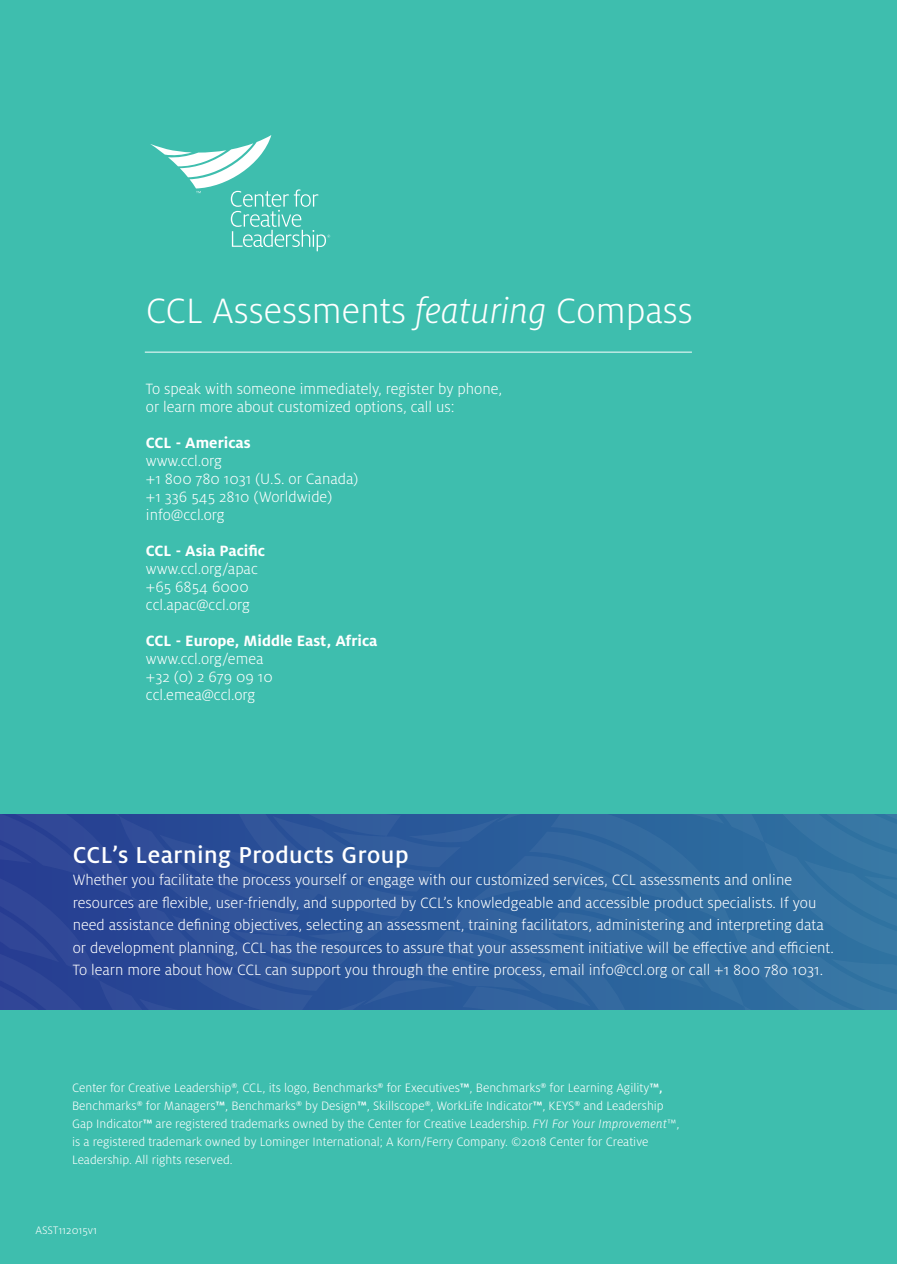
<style>
.page{position:relative;width:897px;height:1264px;background:#fff}
.page>*{position:absolute;margin:0;border:0;box-sizing:border-box;transform-origin:0 0}
.t1{font:300 39px "Milo Pro";color:#fff}
.t2{font:500 25.5px "Milo Pro";letter-spacing:.02em;color:#fff}
.t3{font:300 16.5px/18px "Milo Pro";color:#fff}
.t4{font:700 16.5px "Milo Pro";color:#fff}
.t5{font:300 13.5px/18px "Milo Pro";color:#fff}
.t6{font:300 12px "Milo Pro";color:#fff}
.s1{font-style:italic}
.s2{font-weight:500}
</style>
<div class="page">
<div style="left:0;top:0;width:896px;height:1264px;background:#3ebeae"></div>
<svg style="left:0;top:815px;width:896px;height:194px;background:#2e5c9b"></svg>
<svg style="left:150px;top:135px;width:180px;height:116px"></svg>
<hr style="left:145px;top:352px;width:546px;height:1px;background:#fff">
<h1 class="t1" style="left:146px;top:289px;width:548px">CCL Assessments <span class="s1">featuring</span> Compass</h1>
<p class="t3" style="left:146px;top:379px;width:358px">To speak with someone immediately, register by phone, or learn more about customized options, call us:</p>
<p class="t4" style="left:146px;top:433px;width:106px">CCL - Americas</p>
<p class="t3" style="left:146px;top:451px;width:214px">www.ccl.org<br>+1 800 780 1031 (U.S. or Canada) +1 336 545 2810 (Worldwide) info@ccl.org</p>
<p class="t4" style="left:146px;top:541px;width:121px">CCL - Asia Pacific</p>
<p class="t3" style="left:146px;top:559px;width:113px">www.ccl.org/apac +65 6854 6000 ccl.apac@ccl.org</p>
<p class="t4" style="left:146px;top:631px;width:233px">CCL - Europe, Middle East, Africa</p>
<p class="t3" style="left:146px;top:649px;width:128px">www.ccl.org/emea +32 (0) 2 679 09 10 ccl.emea@ccl.org</p>
<h2 class="t2" style="left:73px;top:840px;width:337px">CCL’s Learning Products Group</h2>
<p class="t3" style="left:73px;top:869px;width:762px;line-height:22.5px">Whether you facilitate the process yourself or engage with our customized services, CCL assessments and online resources are flexible, user-friendly, and supported by CCL’s knowledgeable and accessible product specialists. If you need assistance defining objectives, selecting an assessment, training facilitators, administering and interpreting data or development planning, CCL has the resources to assure that your assessment initiative will be effective and efficient.<br>To learn more about how CCL can support you through the entire process, email info@ccl.org or call +1 800 780 1031.</p>
<p class="t5" style="left:72px;top:1079px;width:609px">Center for Creative Leadership<sup>®</sup>, CCL, its logo, Benchmarks<sup>®</sup> for Executives<span class="s2">™</span>, Benchmarks<sup>®</sup> for Learning Agility<span class="s2">™, </span>Benchmarks<sup>®</sup> for Managers<span class="s2">™</span>, Benchmarks<sup>®</sup> by Design<span class="s2">™</span>, Skillscope<sup>®</sup>, WorkLife Indicator<span class="s2">™</span>, KEYS<sup>®</sup> and Leadership Gap Indicator<span class="s2">™</span> are registered trademarks owned by the Center for Creative Leadership. <span class="s1">FYI For Your Improvement</span>™, is a registered trademark owned by Lominger International; A Korn/Ferry Company. ©2018 Center for Creative Leadership. All rights reserved.</p>
<p class="t6" style="left:35px;top:1223px;width:63px">ASST112015v1</p>
</div>
